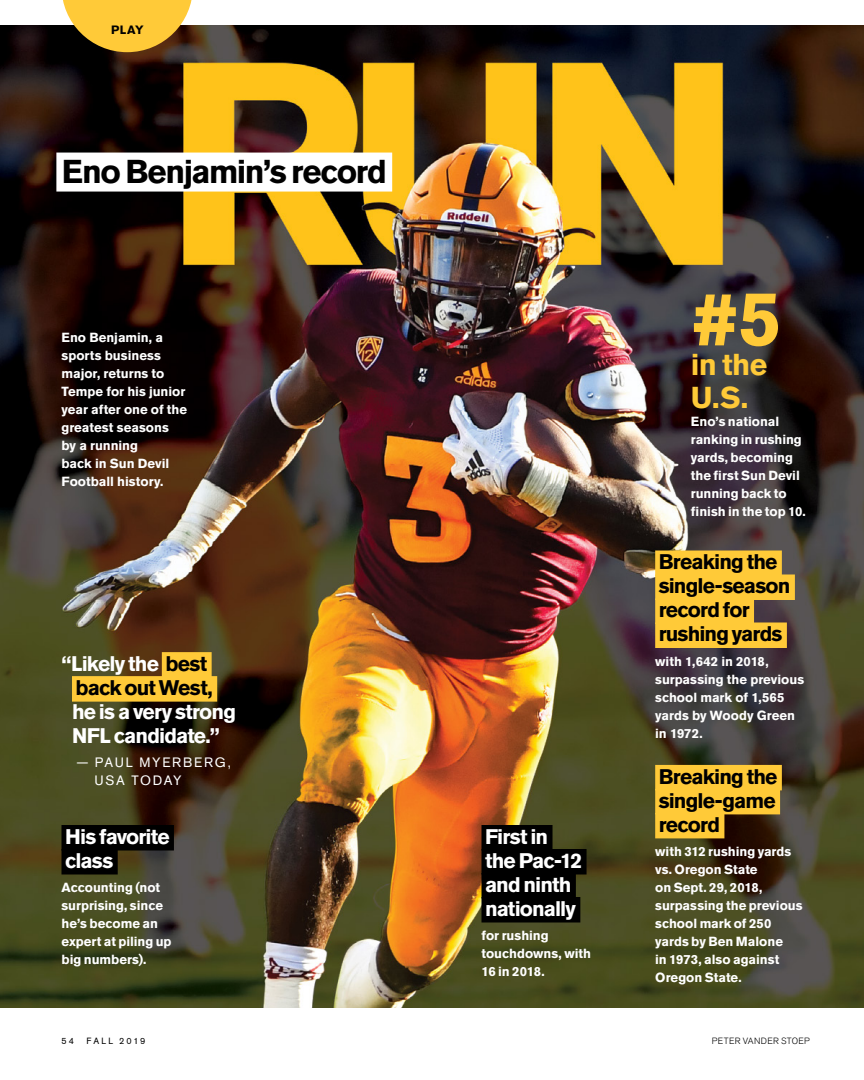
<style>
.page{position:relative;width:864px;height:1080px;background:#fff}
.page>*{position:absolute;margin:0;border:0;box-sizing:border-box;transform-origin:0 0}
.t1{font:700 72px "Akzidenz Grotesk Std";color:#ffca38}
.t2{font:700 32.85px "Akzidenz Grotesk Std";letter-spacing:-.04em;color:#000}
.t3{font:700 30px/33px "Akzidenz Grotesk Std";color:#ffca38}
.t4{font:700 21px/24px "Akzidenz Grotesk Std";letter-spacing:-.04em;color:#000}
.t5{font:700 21px/24px "Akzidenz Grotesk Std";letter-spacing:-.04em;color:#fff}
.t6{font:13.5px/18px "Akzidenz Grotesk Std";letter-spacing:.125em;color:#fff}
.t7{font:700 13.2px/18px "Akzidenz Grotesk Std";color:#fff}
.t8{font:700 12px "Akzidenz Grotesk Std";color:#000}
.t9{font:300 9px "Akzidenz Grotesk Std";letter-spacing:.04em;color:#000}
.t10{font:9px "Akzidenz Grotesk Std";letter-spacing:.215em;color:#000}
.s1{color:#fff}
.s2{font-size:76.5px}
</style>
<div class="page">
<img style="left:0;top:25px;width:864px;height:983px">
<div style="left:56px;top:153px;width:336px;height:39px;background:#fff"></div>
<div style="left:655px;top:550px;width:127px;height:26px;background:#ffca38"></div>
<div style="left:655px;top:574px;width:140px;height:26px;background:#ffca38"></div>
<div style="left:655px;top:598px;width:99px;height:26px;background:#ffca38"></div>
<div style="left:655px;top:622px;width:132px;height:26px;background:#ffca38"></div>
<div style="left:655px;top:765px;width:127px;height:25px;background:#ffca38"></div>
<div style="left:655px;top:789px;width:125px;height:25px;background:#ffca38"></div>
<div style="left:655px;top:813px;width:69px;height:25px;background:#ffca38"></div>
<div style="left:482px;top:825px;width:71px;height:25px;background:#000"></div>
<div style="left:482px;top:849px;width:105px;height:25px;background:#000"></div>
<div style="left:482px;top:873px;width:94px;height:25px;background:#000"></div>
<div style="left:482px;top:897px;width:98px;height:25px;background:#000"></div>
<div style="left:162px;top:652px;width:50px;height:26px;background:#ffca38"></div>
<div style="left:72px;top:676px;width:145px;height:26px;background:#ffca38"></div>
<div style="left:62px;top:825px;width:112px;height:25px;background:#000"></div>
<div style="left:62px;top:849px;width:56px;height:25px;background:#000"></div>
<svg style="left:62px;top:0;width:131px;height:52px;background:#cea336"></svg>
<p class="t8" style="left:111px;top:23px;width:34px">PLAY</p>
<h2 class="t2" style="left:62px;top:152px;width:326px">Eno Benjamin’s record</h2>
<p class="t7" style="left:62px;top:328px;width:127px">Eno Benjamin, a sports business major, returns to<br>Tempe for his junior year after one of the greatest seasons<br>by a running<br>back in Sun Devil<br>Football history.</p>
<h3 class="t4" style="left:62px;top:652px;width:153px;text-align:right"><span class="s1">“Likely the</span> best back out West,</h3>
<h3 class="t5" style="left:72px;top:700px;width:166px">he is a very strong<br>NFL candidate.”</h3>
<p class="t6" style="left:94px;top:753px;width:138px;text-indent:-18px">— PAUL MYERBERG,<br>USA TODAY</p>
<h3 class="t5" style="left:65px;top:824px;width:106px">His favorite class</h3>
<p class="t7" style="left:62px;top:878px;width:112px">Accounting (not surprising, since he’s become an expert at piling up big numbers).</p>
<h3 class="t5" style="left:485px;top:824px;width:99px">First in the Pac-12 and ninth nationally</h3>
<p class="t7" style="left:482px;top:926px;width:111px">for rushing touchdowns, with<br>16 in 2018.</p>
<h1 class="t1" style="left:691px;top:279px;width:92px">#<span class="s2">5</span></h1>
<h3 class="t3" style="left:691px;top:348px;width:78px">in the<br>U.S.</h3>
<p class="t7" style="left:691px;top:413px;width:117px">Eno’s national ranking in rushing yards, becoming the first Sun Devil running back to finish in the top 10.</p>
<h3 class="t4" style="left:659px;top:550px;width:133px">Breaking the single-season record for rushing yards</h3>
<p class="t7" style="left:655px;top:652px;width:150px">with 1,642 in 2018, surpassing the previous school mark of 1,565 yards by Woody Green in 1972.</p>
<h3 class="t4" style="left:659px;top:764px;width:120px;text-align:justify">Breaking the single-game record</h3>
<p class="t7" style="left:655px;top:842px;width:149px">with 312 rushing yards vs. Oregon State<br>on Sept. 29, 2018, surpassing the previous school mark of 250 yards by Ben Malone<br>in 1973, also against<br>Oregon State.</p>
<p class="t10" style="left:62px;top:1036px;width:14px">54</p>
<p class="t10" style="left:87px;top:1036px;width:60px">FALL 2019</p>
<p class="t9" style="left:712px;top:1036px;width:100px">PETER VANDER STOEP</p>
</div>
